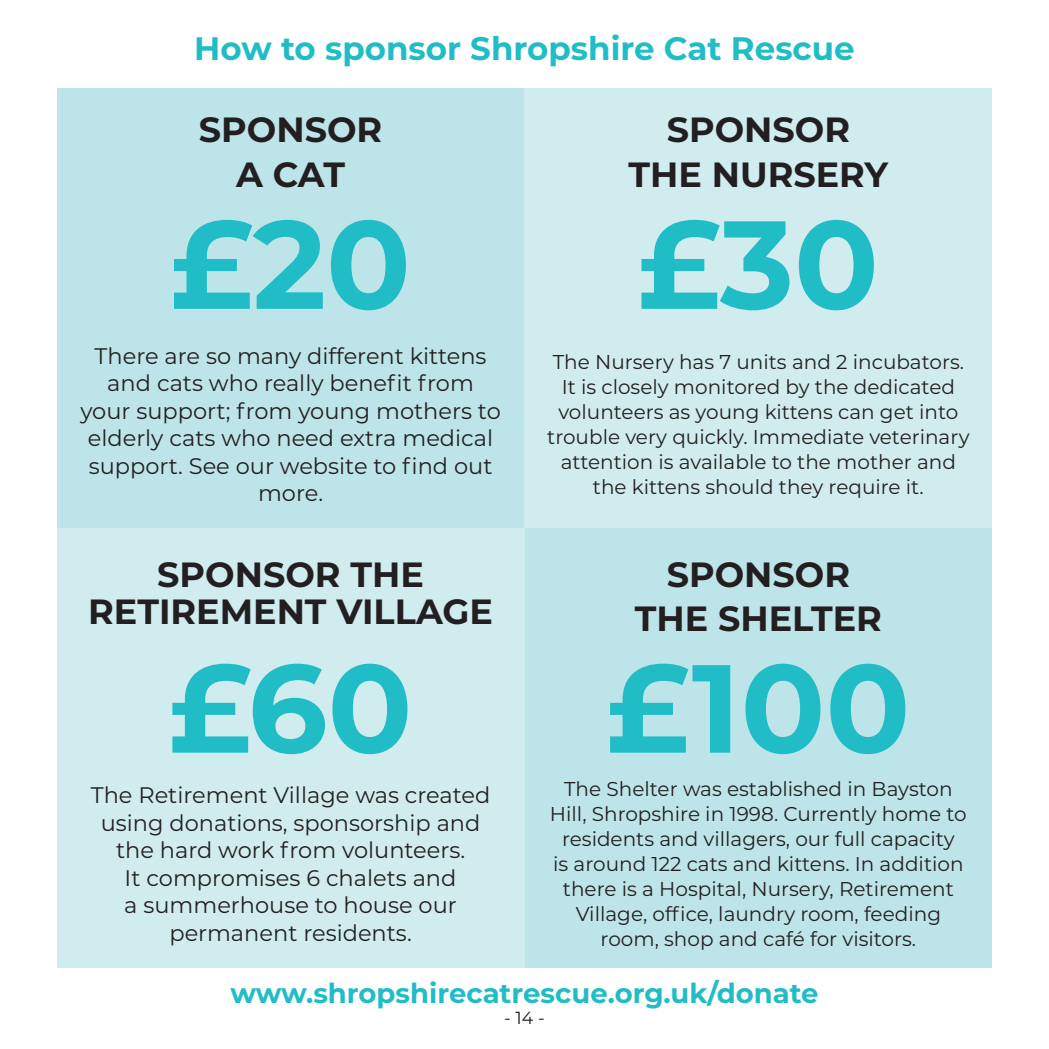
<style>
.page{position:relative;width:1049px;height:1049px;background:#fff}
.page>*{position:absolute;margin:0;border:0;box-sizing:border-box;transform-origin:0 0}
.t1{font:700 125px "Montserrat";color:#21bdc6}
.t2{font:700 35px/37.5px "Montserrat";color:#231f20;text-align:center}
.t3{font:700 32.5px "Montserrat";color:#21bdc6}
.t4{font:700 27.5px "Montserrat";color:#21bdc6}
.t5{font:22.5px/27.5px "Montserrat";color:#231f20;text-align:center}
.t6{font:20px/25px "Montserrat";color:#231f20;text-align:center}
.t7{font:17.5px "Montserrat";color:#231f20}
</style>
<div class="page">
<div style="left:57px;top:89px;width:467px;height:439px;background:#bde4e8"></div>
<div style="left:524px;top:528px;width:468px;height:439px;background:#bde4e8"></div>
<div style="left:57px;top:528px;width:467px;height:439px;background:#d0ecef"></div>
<div style="left:524px;top:89px;width:468px;height:439px;background:#d0ecef"></div>
<p class="t3" style="left:194px;top:25px;width:662px">How to sponsor Shropshire Cat Rescue</p>
<p class="t2" style="left:199px;top:109px;width:185px">SPONSOR</p>
<p class="t2" style="left:236px;top:154px;width:111px">A CAT</p>
<p class="t1" style="left:170px;top:174px;width:242px">£20</p>
<p class="t2" style="left:667px;top:109px;width:185px">SPONSOR</p>
<p class="t2" style="left:628px;top:154px;width:261px">THE NURSERY</p>
<p class="t1" style="left:638px;top:174px;width:243px">£30</p>
<p class="t5" style="left:80px;top:341px;width:422px">There are so many different kittens and cats who really benefit from your support; from young mothers to elderly cats who need extra medical support. See our website to find out more.</p>
<p class="t6" style="left:547px;top:349px;width:424px">The Nursery has 7 units and 2 incubators.<br>It is closely monitored by the dedicated volunteers as young kittens can get into trouble very quickly. Immediate veterinary attention is available to the mother and the kittens should they require it.</p>
<p class="t2" style="left:88px;top:554px;width:406px">SPONSOR THE<br>RETIREMENT VILLAGE</p>
<p class="t1" style="left:169px;top:618px;width:245px">£60</p>
<p class="t2" style="left:667px;top:554px;width:185px">SPONSOR</p>
<p class="t2" style="left:635px;top:598px;width:249px">THE SHELTER</p>
<p class="t1" style="left:606px;top:618px;width:305px">£100</p>
<p class="t6" style="left:550px;top:775px;width:418px">The Shelter was established in Bayston Hill, Shropshire in 1998. Currently home to residents and villagers, our full capacity<br>is around 122 cats and kittens. In addition there is a Hospital, Nursery, Retirement Village, office, laundry room, feeding room, shop and café for visitors.</p>
<p class="t4" style="left:230px;top:973px;width:590px">www.shropshirecatrescue.org.uk/donate</p>
<p class="t7" style="left:504px;top:1006px;width:42px">- 14 -</p>
<p class="t5" style="left:91px;top:781px;width:401px">The Retirement Village was created using donations, sponsorship and the hard work from volunteers.<br>It compromises 6 chalets and<br>a summerhouse to house our permanent residents.</p>
</div>
